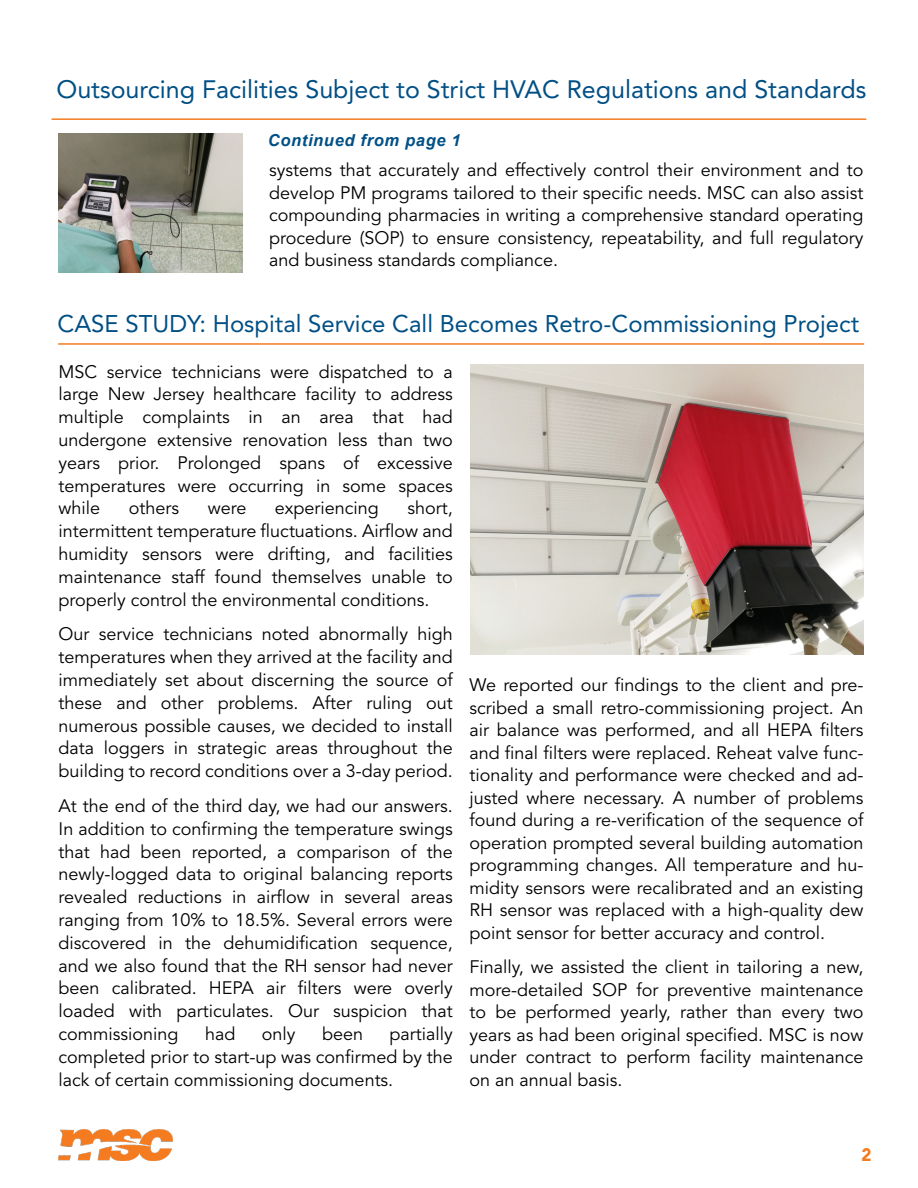
<style>
.page{position:relative;width:918px;height:1188px;background:#fff}
.page>*{position:absolute;margin:0;border:0;box-sizing:border-box;transform-origin:0 0}
.t1{font:25.05px "Avenir LT Std";color:#004f85}
.t2{font:24px "Avenir LT Std";color:#004f85}
.t3{font:18px/22.8px "Avenir LT Std";color:#000;text-align:justify}
.t4{font:900 18px "Avenir LT Std";color:#f47b20;scale:.94 1}
.t5{font:italic 700 16.5px "Arial";letter-spacing:.04em;color:#005085}
</style>
<div class="page">
<img style="left:59px;top:1129px;width:114px;height:32px">
<hr style="left:52px;top:118px;width:814px;height:2px;background:#f47b20">
<hr style="left:59px;top:343px;width:805px;height:2px;background:#f47b20">
<img style="left:471px;top:364px;width:393px;height:290px">
<img style="left:59px;top:134px;width:184px;height:138px">
<h1 class="t1" style="left:57px;top:79px;width:812px">Outsourcing Facilities Subject to Strict HVAC Regulations and Standards</h1>
<p class="t5" style="left:268px;top:134px;width:194px">Continued from page 1</p>
<p class="t3" style="left:269px;top:161px;width:596px">systems that accurately and effectively control their environment and to develop PM programs tailored to their specific needs. MSC can also assist compounding pharmacies in writing a comprehensive standard operating procedure (SOP) to ensure consistency, repeatability, and full regulatory and business standards compliance.</p>
<h2 class="t2" style="left:57px;top:314px;width:803px">CASE STUDY: Hospital Service Call Becomes Retro-Commissioning Project</h2>
<p class="t3" style="left:59px;top:362px;width:396px">MSC service technicians were dispatched to a large New Jersey healthcare facility to address multiple complaints in an area that had undergone extensive renovation less than two years prior. Prolonged spans of excessive temperatures were occurring in some spaces while</p>
<p class="t3" style="left:59px;top:498px;width:396px;text-indent:349px">short, intermittent temperature fluctuations. Airflow and humidity sensors were drifting, and facilities maintenance staff found themselves unable to properly control the environmental conditions.</p>
<p class="t3" style="left:59px;top:624px;width:396px">Our service technicians noted abnormally high temperatures when they arrived at the facility and immediately set about discerning the source of these and other problems. After ruling out numerous possible causes, we decided to install data loggers in strategic areas throughout the building to record conditions over a 3-day period.</p>
<p class="t3" style="left:59px;top:796px;width:396px">At the end of the third day, we had our answers.<br>In addition to confirming the temperature swings that had been reported, a comparison of the newly-logged data to original balancing reports revealed reductions in airflow in several areas ranging from 10% to 18.5%. Several errors were discovered in the dehumidification sequence, and we also found that the RH sensor had never been calibrated. HEPA air filters were overly loaded with particulates. Our suspicion that commissioning</p>
<p class="t3" style="left:129px;top:498px;width:52px">others</p>
<p class="t3" style="left:208px;top:498px;width:40px">were</p>
<p class="t3" style="left:275px;top:498px;width:106px">experiencing</p>
<p class="t3" style="left:469px;top:675px;width:396px">We reported our findings to the client and pre&shy;scribed a small retro-commissioning project. An air balance was performed, and all HEPA filters and final filters were replaced. Reheat valve func&shy;tionality and performance were checked and ad&shy;justed where necessary. A number of problems found during a re-verification of the sequence of operation prompted several building automation programming changes. All temperature and hu&shy;midity sensors were recalibrated and an existing RH sensor was replaced with a high-quality dew point sensor for better accuracy and control.</p>
<p class="t3" style="left:469px;top:957px;width:396px">Finally, we assisted the client in tailoring a new, more-detailed SOP for preventive maintenance to be performed yearly, rather than every two years as had been original specified. MSC is now under contract to perform facility maintenance on an annual basis.</p>
<p class="t3" style="left:59px;top:1024px;width:396px;text-indent:331px">partially completed prior to start-up was confirmed by the lack of certain commissioning documents.</p>
<p class="t3" style="left:205px;top:1024px;width:32px">had</p>
<p class="t3" style="left:262px;top:1024px;width:35px">only</p>
<p class="t3" style="left:322px;top:1024px;width:43px">been</p>
<p class="t4" style="left:861px;top:1147px;width:12px">2</p>
</div>
